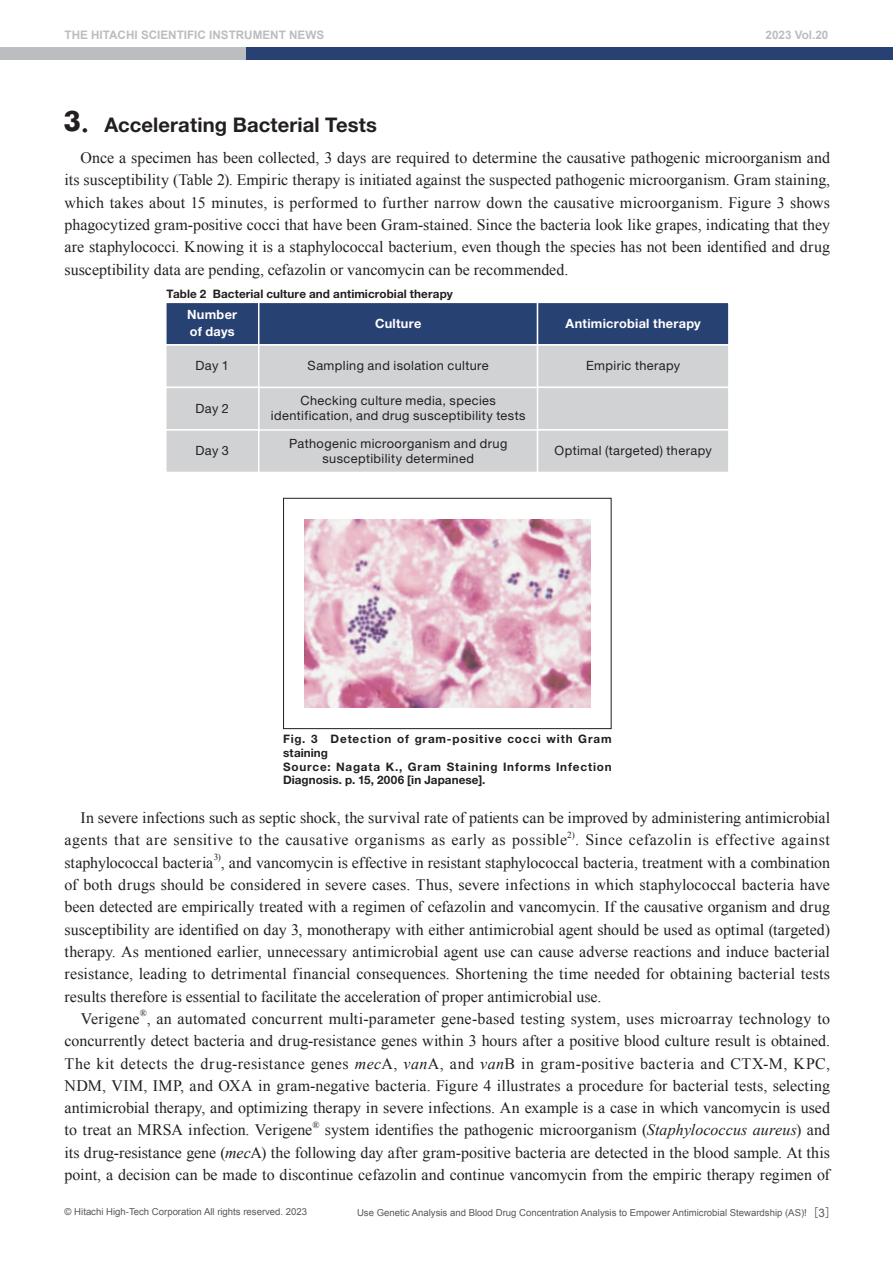
<style>
.page{position:relative;width:893px;height:1263px;background:#fff}
.page>*{position:absolute;margin:0;border:0;box-sizing:border-box;transform-origin:0 0}
.t1{font:700 20.25px "Helvetica Neue LT Std";letter-spacing:.005em;color:#231f20}
.t2{font:15.9px/22.4px "Times New Roman";letter-spacing:.005em;color:#231f20;text-align:justify}
.t3{font:15.9px "Times New Roman";letter-spacing:.035em;color:#231f20}
.t4{font:12.75px/14.9px "Helvetica Neue LT Std";letter-spacing:.03em;color:#231f20;text-align:center}
.t5{font:700 12.75px/17px "Helvetica Neue LT Std";letter-spacing:.02em;color:#fff}
.t6{font:700 11.7px/13.8px "Helvetica Neue LT Std";letter-spacing:.065em;color:#231f20}
.t7{font:700 11.7px "Arial";color:#bcbdc0}
.t8{font:700 11.7px "Helvetica Neue LT Std";letter-spacing:.01em;color:#231f20}
.t9{font:9.6px "Arial";color:#57585a}
.t10{font:9.3px "Times New Roman";color:#231f20}
.s1{font-family:"Futo Go B101 Pro"}
.s2{font-family:"Futura";font-size:31.95px}
.s3{font-family:"Futura";font-size:24.45px}
.s4{font-style:italic}
.s5{font-family:"Gothic BBB Pro";font-weight:500;font-size:11.7px}
.s6{font-size:11.7px}
</style>
<div class="page">
<div style="left:0;top:47px;width:251px;height:13px;background:#bcbdc0"></div>
<div style="left:246px;top:47px;width:647px;height:13px;background:#284173"></div>
<div style="left:165px;top:302px;width:95px;height:44px;background:#284173;border:1px solid #fff"></div>
<div style="left:258px;top:302px;width:280px;height:44px;background:#284173;border:1px solid #fff"></div>
<div style="left:537px;top:302px;width:193px;height:44px;background:#284173;border:1px solid #fff"></div>
<div style="left:259px;top:387px;width:279px;height:43px;background:#d1d2d4"></div>
<div style="left:165px;top:344px;width:95px;height:44px;background:#d1d2d4;border:1px solid #fff"></div>
<div style="left:165px;top:387px;width:95px;height:44px;background:#d1d2d4;border:1px solid #fff"></div>
<div style="left:165px;top:429px;width:95px;height:44px;background:#d1d2d4;border:1px solid #fff"></div>
<div style="left:258px;top:344px;width:280px;height:44px;background:#d1d2d4;border:1px solid #fff"></div>
<div style="left:258px;top:429px;width:280px;height:44px;background:#d1d2d4;border:1px solid #fff"></div>
<div style="left:537px;top:344px;width:193px;height:44px;background:#d1d2d4;border:1px solid #fff"></div>
<div style="left:537px;top:387px;width:193px;height:44px;background:#d1d2d4;border:1px solid #fff"></div>
<div style="left:537px;top:429px;width:193px;height:44px;background:#d1d2d4;border:1px solid #fff"></div>
<img style="left:305px;top:519px;width:285px;height:189px">
<div style="left:283px;top:498px;width:328px;height:231px;border:1px solid #231f20"></div>
<p class="t7" style="left:65px;top:27px;width:285px">THE HITACHI SCIENTIFIC INSTRUMENT NEWS<span class="s1">　　</span></p>
<p class="t7" style="left:766px;top:27px;width:64px">2023 Vol.20</p>
<p class="t1" style="left:63px;top:113px;width:316px"><span class="s2">3</span><span class="s3">.</span> Accelerating Bacterial Tests</p>
<p class="t2" style="left:65px;top:146px;width:767px;text-indent:16px">Once a specimen has been collected, 3 days are required to determine the causative pathogenic microorganism and its susceptibility (Table 2). Empiric therapy is initiated against the suspected pathogenic microorganism. Gram staining, which takes about 15 minutes, is performed to further narrow down the causative microorganism. Figure 3 shows phagocytized gram-positive cocci that have been Gram-stained. Since the bacteria look like grapes, indicating that they are staphylococci. Knowing it is a staphylococcal bacterium, even though the species has not been identified and drug susceptibility data are pending, cefazolin or vancomycin can be recommended.</p>
<p class="t8" style="left:167px;top:286px;width:288px">Table 2 Bacterial culture and antimicrobial therapy</p>
<p class="t5" style="left:375px;top:314px;width:48px">Culture</p>
<p class="t5" style="left:566px;top:314px;width:137px">Antimicrobial therapy</p>
<p class="t5" style="left:187px;top:306px;width:52px">Number of days</p>
<p class="t4" style="left:195px;top:358px;width:35px">Day 1</p>
<p class="t4" style="left:195px;top:401px;width:35px">Day 2</p>
<p class="t4" style="left:195px;top:443px;width:35px">Day 3</p>
<p class="t4" style="left:308px;top:358px;width:183px">Sampling and isolation culture</p>
<p class="t4" style="left:586px;top:358px;width:96px">Empiric therapy</p>
<p class="t4" style="left:271px;top:393px;width:256px">Checking culture media, species identification, and drug susceptibility tests</p>
<p class="t4" style="left:289px;top:436px;width:220px">Pathogenic microorganism and drug susceptibility determined</p>
<p class="t4" style="left:555px;top:443px;width:159px">Optimal (targeted) therapy</p>
<p class="t6" style="left:283px;top:731px;width:330px">Fig. 3 Detection of gram-positive cocci with Gram staining<br>Source: Nagata K., Gram Staining Informs Infection Diagnosis. p. 15, 2006 [in Japanese].</p>
<p class="t2" style="left:65px;top:806px;width:767px;text-indent:16px">In severe infections such as septic shock, the survival rate of patients can be improved by administering antimicrobial agents that are sensitive to the causative organisms as early as possible</p>
<p class="t10" style="left:567px;top:828px;width:9px">2)</p>
<p class="t3" style="left:575px;top:829px;width:256px">. Since cefazolin is effective against</p>
<p class="t2" style="left:65px;top:851px;width:150px">staphylococcal bacteria</p>
<p class="t10" style="left:214px;top:851px;width:9px">3)</p>
<p class="t2" style="left:221px;top:851px;width:611px">, and vancomycin is effective in resistant staphylococcal bacteria, treatment with a combination</p>
<p class="t2" style="left:65px;top:873px;width:767px">of both drugs should be considered in severe cases. Thus, severe infections in which staphylococcal bacteria have</p>
<p class="t2" style="left:65px;top:895px;width:767px">been detected are empirically treated with a regimen of cefazolin and vancomycin. If the causative organism and drug</p>
<p class="t2" style="left:65px;top:918px;width:767px">susceptibility are identified on day 3, monotherapy with either antimicrobial agent should be used as optimal (targeted)</p>
<p class="t2" style="left:65px;top:940px;width:767px">therapy. As mentioned earlier, unnecessary antimicrobial agent use can cause adverse reactions and induce bacterial</p>
<p class="t2" style="left:65px;top:962px;width:767px">resistance, leading to detrimental financial consequences. Shortening the time needed for obtaining bacterial tests</p>
<p class="t2" style="left:65px;top:985px;width:538px">results therefore is essential to facilitate the acceleration of proper antimicrobial use.</p>
<p class="t2" style="left:81px;top:1007px;width:60px">Verigene</p>
<p class="t10" style="left:140px;top:1007px;width:9px">®</p>
<p class="t2" style="left:65px;top:1007px;width:767px;text-indent:82px">, an automated concurrent multi-parameter gene-based testing system, uses microarray technology to concurrently detect bacteria and drug-resistance genes within 3 hours after a positive blood culture result is obtained.<br>The kit detects the drug-resistance genes <span class="s4">mec</span>A, <span class="s4">van</span>A, and <span class="s4">van</span>B in gram-positive bacteria and CTX-M, KPC, NDM, VIM, IMP, and OXA in gram-negative bacteria. Figure 4 illustrates a procedure for bacterial tests, selecting antimicrobial therapy, and optimizing therapy in severe infections. An example is a case in which vancomycin is used to treat an MRSA infection. Verigene</p>
<p class="t10" style="left:312px;top:1118px;width:9px">®</p>
<p class="t2" style="left:65px;top:1119px;width:767px;text-indent:260px">system identifies the pathogenic microorganism (<span class="s4">Staphylococcus aureus</span>) and its drug-resistance gene (<span class="s4">mec</span>A) the following day after gram-positive bacteria are detected in the blood sample. At this point, a decision can be made to discontinue cefazolin and continue vancomycin from the empiric therapy regimen of</p>
<p class="t9" style="left:65px;top:1205px;width:244px">© Hitachi High-Tech Corporation All rights reserved. 2023</p>
<p class="t9" style="left:357px;top:1206px;width:481px">Use Genetic Analysis and Blood Drug Concentration Analysis to Empower Antimicrobial Stewardship (AS)!<span class="s5">［</span><span class="s6">3</span><span class="s5">］</span></p>
</div>
